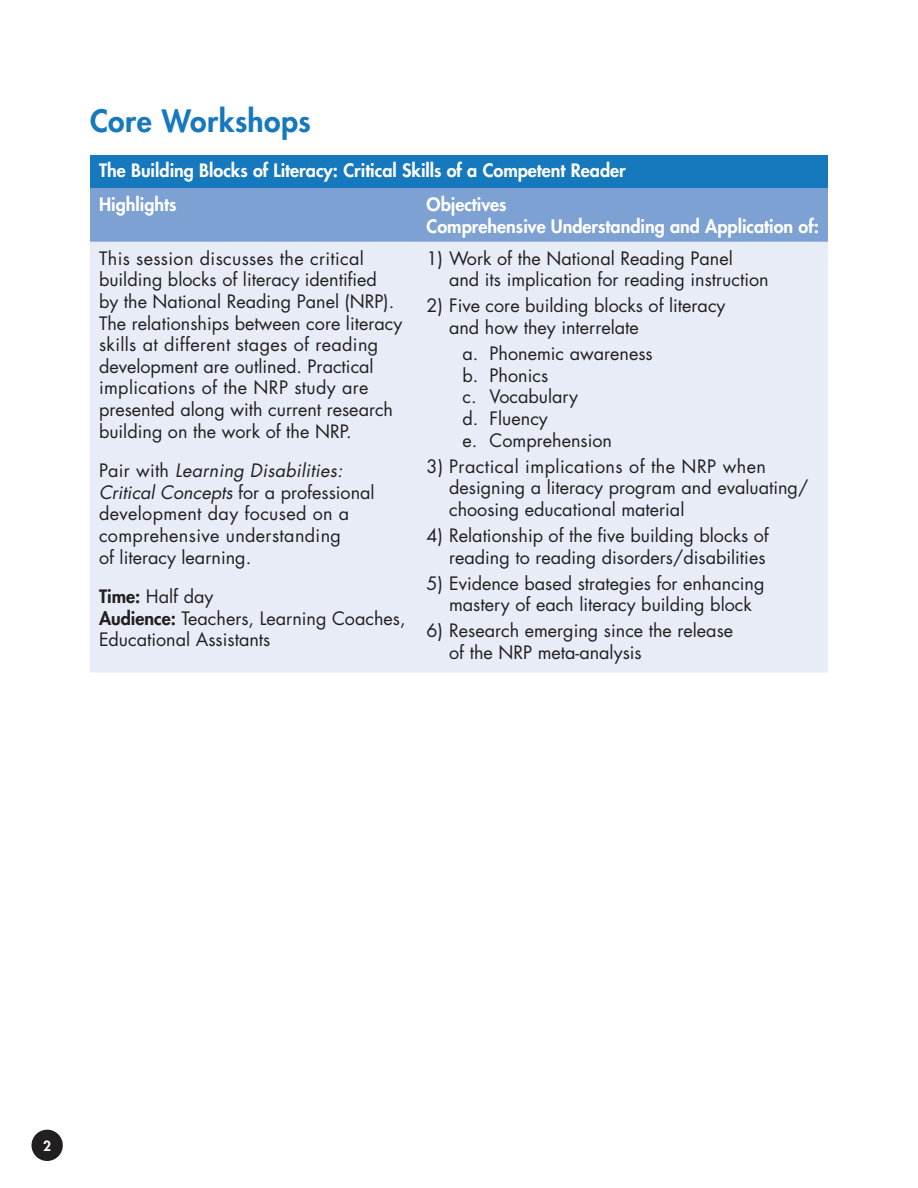
<style>
.page{position:relative;width:918px;height:1188px;background:#fff}
.page>*{position:absolute;margin:0;border:0;box-sizing:border-box;transform-origin:0 0}
.titre1{font:800 30px "Futura";letter-spacing:.015em;color:#1678bd}
.numbered_list{font:18px/21.6px "Futura";color:#231f20}
.body{font:18px/21.6px "Futura";color:#231f20}
.body-2{font:18px/21.6px "Futura";letter-spacing:.02em;color:#231f20}
.body-3{font:800 18px "Futura";color:#fff}
.numbered_list_2nd_le{font:18px "Futura";color:#231f20}
.body-4{font:800 13.65px "Futura";color:#fff}
.s1{font-style:italic}
.s2{font-weight:800}
</style>
<div class="page">
<div style="left:32px;top:1130px;width:31px;height:31px;background:#231f20;border-radius:50%"></div>
<div style="left:90px;top:156px;width:738px;height:32px;background:#1678bd"></div>
<div style="left:90px;top:188px;width:738px;height:54px;background:#7da1d3"></div>
<div style="left:90px;top:242px;width:738px;height:430px;background:#e7ecf7"></div>
<p class="titre1" style="left:90px;top:102px;width:222px">Core Workshops</p>
<p class="body-3" style="left:99px;top:159px;width:528px">The Building Blocks of Literacy: Critical Skills of a Competent Reader</p>
<p class="body-3" style="left:99px;top:193px;width:79px">Highlights</p>
<p class="body-3" style="left:427px;top:193px;width:82px">Objectives</p>
<p class="body-3" style="left:427px;top:215px;width:394px">Comprehensive Understanding and Application of:</p>
<p class="body" style="left:99px;top:248px;width:305px">This session discusses the critical building blocks of literacy identified<br>by the National Reading Panel (NRP).<br>The relationships between core literacy skills at different stages of reading development are outlined. Practical implications of the NRP study are presented along with current research building on the work of the NRP.</p>
<p class="body-2" style="left:99px;top:460px;width:277px">Pair with <span class="s1">Learning Disabilities:<br>Critical Concepts</span> for a professional development day focused on a comprehensive understanding<br>of literacy learning.</p>
<p class="body" style="left:99px;top:586px;width:116px"><span class="s2">Time:</span> Half day</p>
<p class="body" style="left:99px;top:608px;width:308px"><span class="s2">Audience:</span> Teachers, Learning Coaches,<br>Educational Assistants</p>
<p class="numbered_list" style="left:449px;top:248px;width:321px;text-indent:-22px">1) Work of the National Reading Panel<br>and its implication for reading instruction</p>
<p class="numbered_list" style="left:449px;top:295px;width:278px;text-indent:-22px">2) Five core building blocks of literacy and how they interrelate</p>
<p class="numbered_list_2nd_le" style="left:463px;top:342px;width:192px">a. Phonemic awareness</p>
<p class="numbered_list_2nd_le" style="left:463px;top:364px;width:87px">b. Phonics</p>
<p class="numbered_list_2nd_le" style="left:463px;top:385px;width:117px">c. Vocabulary</p>
<p class="numbered_list_2nd_le" style="left:463px;top:407px;width:87px">d. Fluency</p>
<p class="numbered_list_2nd_le" style="left:463px;top:428px;width:151px">e. Comprehension</p>
<p class="numbered_list" style="left:449px;top:455px;width:361px;text-indent:-22px">3) Practical implications of the NRP when designing a literacy program and evaluating/ choosing educational material</p>
<p class="numbered_list" style="left:427px;top:525px;width:344px;text-align:right">4) Relationship of the five building blocks of reading to reading disorders/disabilities</p>
<p class="numbered_list" style="left:427px;top:572px;width:339px;text-align:center">5) Evidence based strategies for enhancing mastery of each literacy building block</p>
<p class="numbered_list" style="left:449px;top:620px;width:286px;text-indent:-22px">6) Research emerging since the release of the NRP meta-analysis</p>
<p class="body-4" style="left:43px;top:1137px;width:9px">2</p>
</div>
